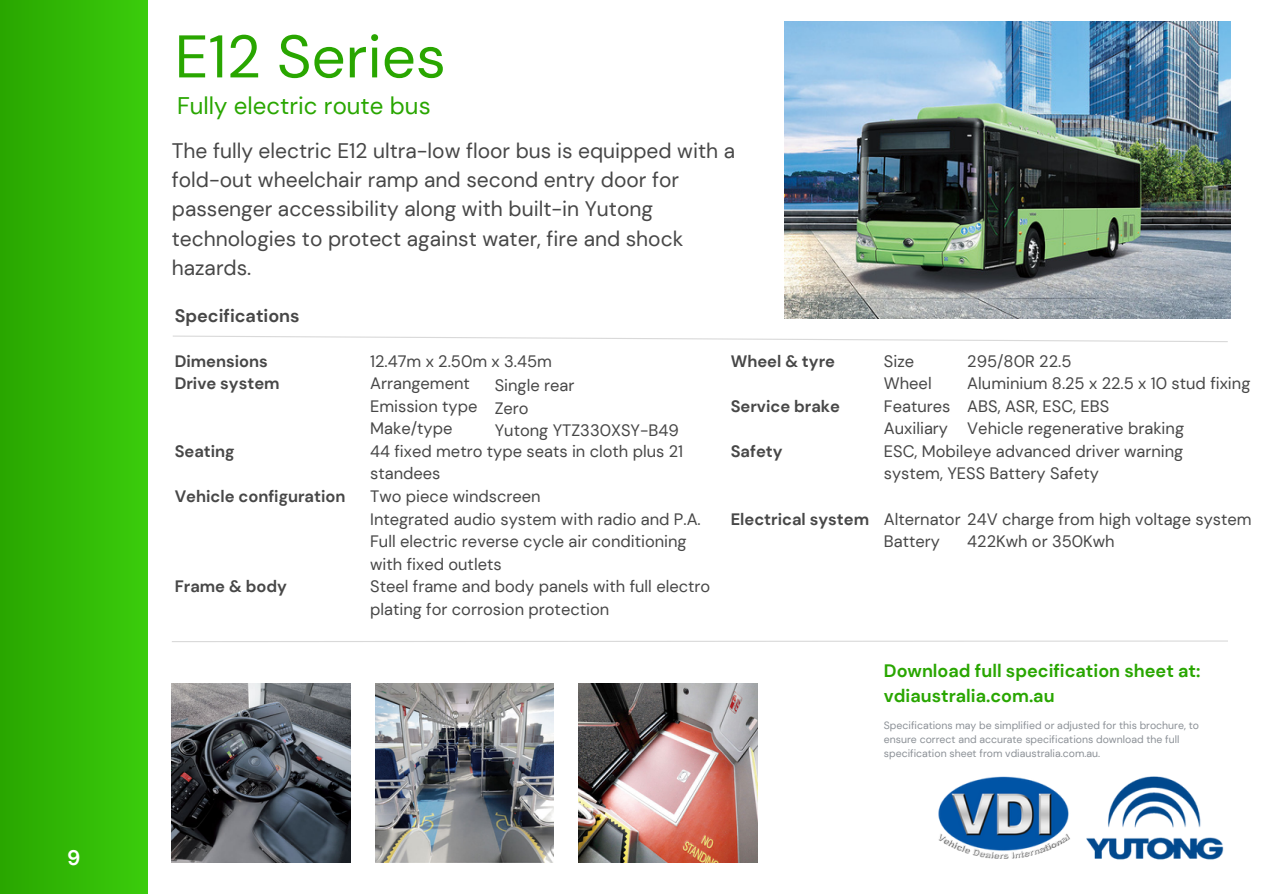
<style>
.page{position:relative;width:1263px;height:894px;background:#fff}
.page>*{position:absolute;margin:0;border:0;box-sizing:border-box;transform-origin:0 0}
.t1{font:60px "DM Sans";color:#29a600}
.t2{font:24px "DM Sans";color:#29a600}
.t3{font:21px/29.2px "DM Sans";color:#474747}
.t4{font:700 21px "DM Sans";color:#fff}
.t5{font:700 18px/24.8px "DM Sans";color:#29a600}
.t6{font:700 18px "DM Sans";color:#474747}
.t7{font:16.5px/22.5px "DM Sans";color:#474747}
.t8{font:700 16.5px "DM Sans";color:#474747}
.t9{font:10.5px/14px "DM Sans";color:#8b9096}
</style>
<div class="page">
<div style="left:0;top:0;width:148px;height:893px;background:linear-gradient(to right,#29a600,#3bcc0c)"></div>
<img style="left:938px;top:776px;width:286px;height:84px">
<svg style="left:173px;top:335px;width:1055px;height:7px"></svg>
<svg style="left:172px;top:640px;width:1056px;height:2px"></svg>
<img style="left:785px;top:21px;width:445px;height:297px">
<img style="left:172px;top:683px;width:179px;height:179px">
<img style="left:375px;top:683px;width:179px;height:178px">
<img style="left:578px;top:683px;width:179px;height:178px">
<p class="t4" style="left:67px;top:844px;width:15px">9</p>
<p class="t1" style="left:175px;top:18px;width:273px">E12 Series</p>
<p class="t2" style="left:177px;top:90px;width:255px">Fully electric route bus</p>
<p class="t3" style="left:172px;top:136px;width:565px">The fully electric E12 ultra-low floor bus is equipped with a fold-out wheelchair ramp and second entry door for passenger accessibility along with built-in Yutong technologies to protect against water, fire and shock hazards.</p>
<p class="t6" style="left:175px;top:303px;width:126px">Specifications</p>
<p class="t8" style="left:175px;top:350px;width:95px">Dimensions</p>
<p class="t8" style="left:175px;top:373px;width:106px">Drive system</p>
<p class="t8" style="left:175px;top:440px;width:61px">Seating</p>
<p class="t8" style="left:175px;top:485px;width:172px">Vehicle configuration</p>
<p class="t8" style="left:175px;top:575px;width:114px">Frame &amp; body</p>
<p class="t7" style="left:370px;top:350px;width:183px">12.47m x 2.50m x 3.45m</p>
<p class="t7" style="left:370px;top:372px;width:101px">Arrangement</p>
<p class="t7" style="left:370px;top:395px;width:109px">Emission type</p>
<p class="t7" style="left:370px;top:417px;width:84px">Make/type</p>
<p class="t7" style="left:370px;top:440px;width:315px">44 fixed metro type seats in cloth plus 21 standees</p>
<p class="t7" style="left:370px;top:485px;width:172px">Two piece windscreen</p>
<p class="t7" style="left:370px;top:507px;width:332px">Integrated audio system with radio and P.A.</p>
<p class="t7" style="left:370px;top:530px;width:318px">Full electric reverse cycle air conditioning with fixed outlets</p>
<p class="t7" style="left:370px;top:575px;width:342px">Steel frame and body panels with full electro plating for corrosion protection</p>
<p class="t7" style="left:495px;top:374px;width:81px">Single rear</p>
<p class="t7" style="left:495px;top:396px;width:35px">Zero</p>
<p class="t7" style="left:495px;top:419px;width:186px">Yutong YTZ330XSY-B49</p>
<p class="t8" style="left:731px;top:350px;width:106px">Wheel &amp; tyre</p>
<p class="t8" style="left:731px;top:395px;width:111px">Service brake</p>
<p class="t8" style="left:731px;top:440px;width:53px">Safety</p>
<p class="t8" style="left:731px;top:508px;width:140px">Electrical system</p>
<p class="t7" style="left:967px;top:350px;width:106px">295/80R 22.5</p>
<p class="t7" style="left:967px;top:372px;width:285px">Aluminium 8.25 x 22.5 x 10 stud fixing</p>
<p class="t7" style="left:967px;top:395px;width:143px">ABS, ASR, ESC, EBS</p>
<p class="t7" style="left:967px;top:417px;width:218px">Vehicle regenerative braking</p>
<p class="t7" style="left:884px;top:350px;width:32px">Size</p>
<p class="t7" style="left:884px;top:372px;width:49px">Wheel</p>
<p class="t7" style="left:884px;top:395px;width:68px">Features</p>
<p class="t7" style="left:884px;top:417px;width:66px">Auxiliary</p>
<p class="t7" style="left:884px;top:440px;width:301px">ESC, Mobileye advanced driver warning system, YESS Battery Safety</p>
<p class="t7" style="left:884px;top:507px;width:369px">Alternator 24V charge from high voltage system</p>
<p class="t7" style="left:884px;top:530px;width:58px">Battery</p>
<p class="t7" style="left:967px;top:530px;width:149px">422Kwh or 350Kwh</p>
<p class="t5" style="left:884px;top:658px;width:318px">Download full specification sheet at: vdiaustralia.com.au</p>
<p class="t9" style="left:884px;top:718px;width:317px">Specifications may be simplified or adjusted for this brochure, to ensure correct and accurate specifications download the full specification sheet from vdiaustralia.com.au.</p>
</div>
